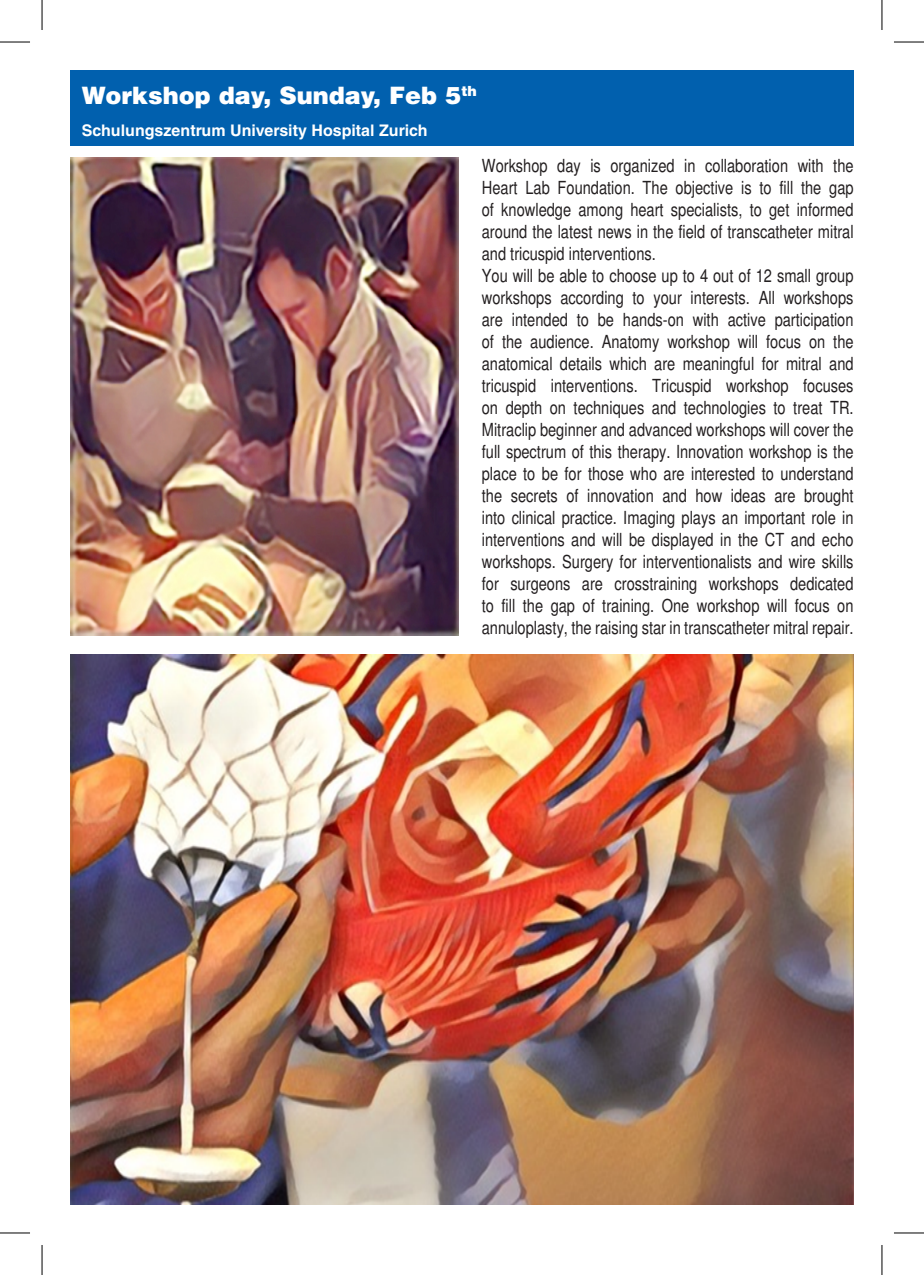
<style>
.page{position:relative;width:924px;height:1275px;background:#fff}
.page>*{position:absolute;margin:0;border:0;box-sizing:border-box;transform-origin:0 0}
.t1{font:900 24px "Helvetica LT Std";color:#fff}
.t2{font:condensed 18px/22px "Helvetica";color:#231f20}
.t3{font:700 16px "Helvetica LT Std";color:#fff}
</style>
<div class="page">
<img style="left:70px;top:158px;width:388px;height:478px">
<img style="left:70px;top:654px;width:783px;height:550px">
<div style="left:70px;top:70px;width:783px;height:75px;background:#0160ae"></div>
<hr style="left:0;top:42px;width:30px;height:1px;background:#000">
<hr style="left:893px;top:42px;width:30px;height:1px;background:#000">
<hr style="left:0;top:1232px;width:30px;height:1px;background:#000">
<hr style="left:893px;top:1232px;width:30px;height:1px;background:#000">
<hr style="left:42px;top:0;width:1px;height:30px;background:#000">
<hr style="left:42px;top:1245px;width:1px;height:30px;background:#000">
<hr style="left:881px;top:0;width:1px;height:30px;background:#000">
<hr style="left:881px;top:1245px;width:1px;height:30px;background:#000">
<h1 class="t1" style="left:82px;top:80px;width:396px">Workshop day, Sunday, Feb 5<sup>th</sup></h1>
<p class="t3" style="left:82px;top:121px;width:347px">Schulungszentrum University Hospital Zurich</p>
<p class="t2" style="left:481px;top:154px;width:373px">Workshop day is organized in collaboration with the Heart Lab Foundation. The objective is to fill the gap of knowledge among heart specialists, to get informed around the latest news in the field of transcatheter mitral and tricuspid interventions.<br>You will be able to choose up to 4 out of 12 small group workshops according to your interests. All workshops are intended to be hands-on with active participation of the audience. Anatomy workshop will focus on the anatomical details which are meaningful for mitral and tricuspid interventions. Tricuspid workshop focuses on depth on techniques and technologies to treat TR.<br>Mitraclip beginner and advanced workshops will cover the full spectrum of this therapy. Innovation workshop is the place to be for those who are interested to understand the secrets of innovation and how ideas are brought into clinical practice. Imaging plays an important role in interventions and will be displayed in the CT and echo workshops. Surgery for interventionalists and wire skills for surgeons are crosstraining workshops dedicated to fill the gap of training. One workshop will focus on annuloplasty, the raising star in transcatheter mitral repair.</p>
</div>
